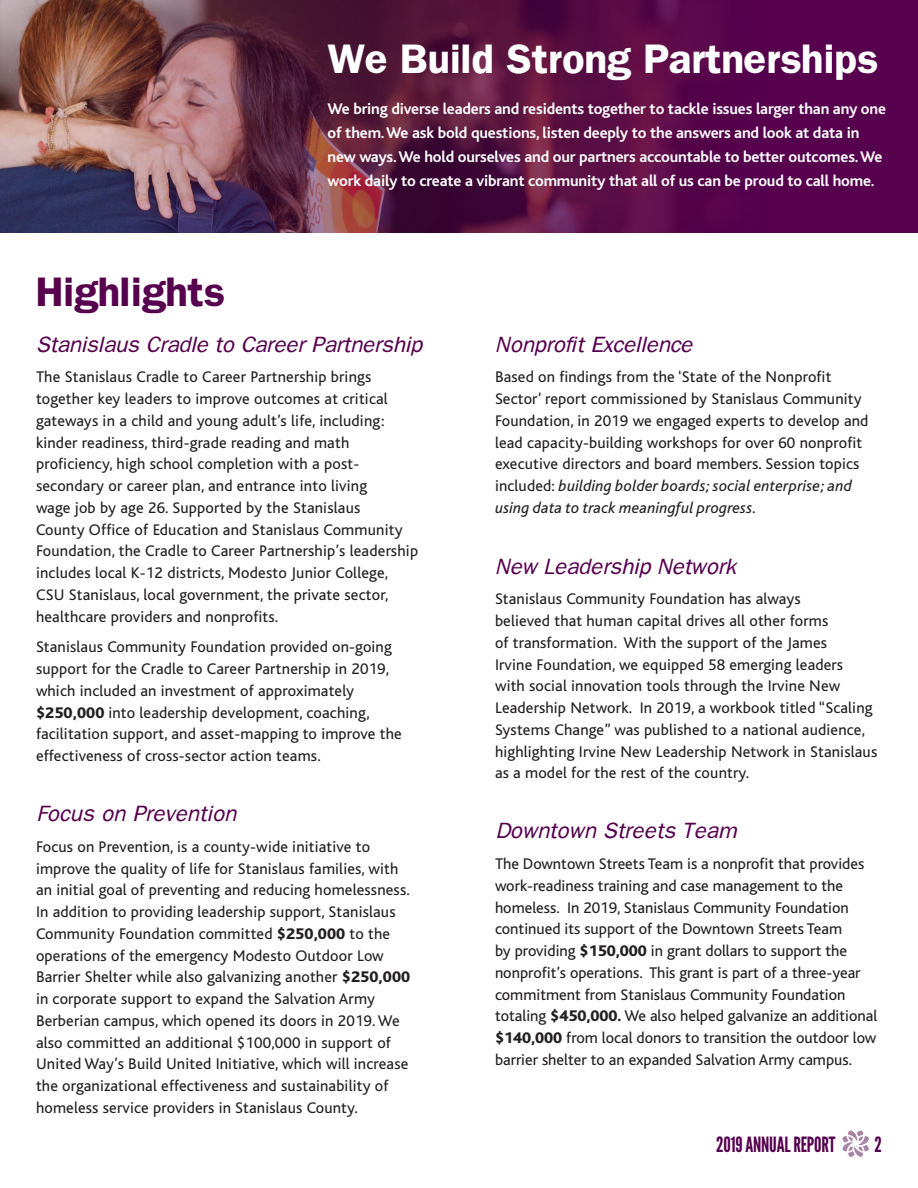
<style>
.page{position:relative;width:918px;height:1188px;background:#fff}
.page>*{position:absolute;margin:0;border:0;box-sizing:border-box;transform-origin:0 0}
.t1{font:700 42px "Frankfurt";color:#fff}
.t2{font:700 42px "Frankfurt";color:#56004e}
.t3{font:italic 22.5px "Frankfurt";color:#56004e}
.t4{font:21px "League Gothic";letter-spacing:-.01em;color:#56004e}
.t5{font:16.2px/21.8px "Bliss";letter-spacing:.01em;color:#231f20}
.t6{font:700 16.2px/24px "Bliss";letter-spacing:-.01em;color:#fff}
.s1{font-weight:800}
.s2{font-style:italic}
</style>
<div class="page">
<svg style="left:842px;top:1130px;width:27px;height:27px"></svg>
<div style="left:0;top:0;width:918px;height:232px;background:#56004e"></div>
<img style="left:0;top:0;width:697px;height:232px">
<h1 class="t1" style="left:328px;top:35px;width:552px">We Build Strong Partnerships</h1>
<h1 class="t2" style="left:36px;top:268px;width:190px">Highlights</h1>
<p class="t6" style="left:328px;top:97px;width:560px">We bring diverse leaders and residents together to tackle issues larger than any one of them. We ask bold questions, listen deeply to the answers and look at data in new ways. We hold ourselves and our partners accountable to better outcomes. We work daily to create a vibrant community that all of us can be proud to call home.</p>
<h2 class="t3" style="left:36px;top:331px;width:388px">Stanislaus Cradle to Career Partnership</h2>
<p class="t5" style="left:36px;top:367px;width:384px">The Stanislaus Cradle to Career Partnership brings together key leaders to improve outcomes at critical gateways in a child and young adult’s life, including: kinder readiness, third-grade reading and math proficiency, high school completion with a post&shy;secondary or career plan, and entrance into living<br>wage job by age 26. Supported by the Stanislaus<br>County Office of Education and Stanislaus Community Foundation, the Cradle to Career Partnership’s leadership includes local K-12 districts, Modesto Junior College, CSU Stanislaus, local government, the private sector, healthcare providers and nonprofits.</p>
<p class="t5" style="left:36px;top:637px;width:367px">Stanislaus Community Foundation provided on-going support for the Cradle to Career Partnership in 2019, which included an investment of approximately <span class="s1">$250,000</span> into leadership development, coaching, facilitation support, and asset-mapping to improve the effectiveness of cross-sector action teams.</p>
<h2 class="t3" style="left:36px;top:801px;width:202px">Focus on Prevention</h2>
<p class="t5" style="left:36px;top:836px;width:376px">Focus on Prevention, is a county-wide initiative to improve the quality of life for Stanislaus families, with an initial goal of preventing and reducing homelessness.<br>In addition to providing leadership support, Stanislaus Community Foundation committed <span class="s1">$250,000</span> to the operations of the emergency Modesto Outdoor Low Barrier Shelter while also galvanizing another <span class="s1">$250,000 </span>in corporate support to expand the Salvation Army Berberian campus, which opened its doors in 2019. We also committed an additional $100,000 in support of United Way’s Build United Initiative, which will increase the organizational effectiveness and sustainability of homeless service providers in Stanislaus County.</p>
<h2 class="t3" style="left:495px;top:331px;width:199px">Nonprofit Excellence</h2>
<p class="t5" style="left:495px;top:367px;width:375px">Based on findings from the ‘State of the Nonprofit Sector’ report commissioned by Stanislaus Community Foundation, in 2019 we engaged experts to develop and lead capacity-building workshops for over 60 nonprofit executive directors and board members. Session topics included: <span class="s2">building bolder boards; social enterprise; and using data to track meaningful progress.</span></p>
<h2 class="t3" style="left:495px;top:553px;width:242px">New Leadership Network</h2>
<p class="t5" style="left:495px;top:589px;width:384px">Stanislaus Community Foundation has always<br>believed that human capital drives all other forms<br>of transformation. With the support of the James<br>Irvine Foundation, we equipped 58 emerging leaders<br>with social innovation tools through the Irvine New Leadership Network. In 2019, a workbook titled “Scaling Systems Change” was published to a national audience, highlighting Irvine New Leadership Network in Stanislaus as a model for the rest of the country.</p>
<h2 class="t3" style="left:495px;top:818px;width:243px">Downtown Streets Team</h2>
<p class="t5" style="left:495px;top:853px;width:384px">The Downtown Streets Team is a nonprofit that provides work-readiness training and case management to the homeless. In 2019, Stanislaus Community Foundation continued its support of the Downtown Streets Team<br>by providing <span class="s1">$150,000</span> in grant dollars to support the nonprofit’s operations. This grant is part of a three-year commitment from Stanislaus Community Foundation totaling <span class="s1">$450,000.</span> We also helped galvanize an additional <span class="s1">$140,000</span> from local donors to transition the outdoor low barrier shelter to an expanded Salvation Army campus.</p>
<p class="t4" style="left:716px;top:1132px;width:46px">2019 ANNUAL</p>
<p class="t4" style="left:793px;top:1132px;width:36px">REPORT</p>
<p class="t4" style="left:875px;top:1132px;width:9px">2</p>
</div>
